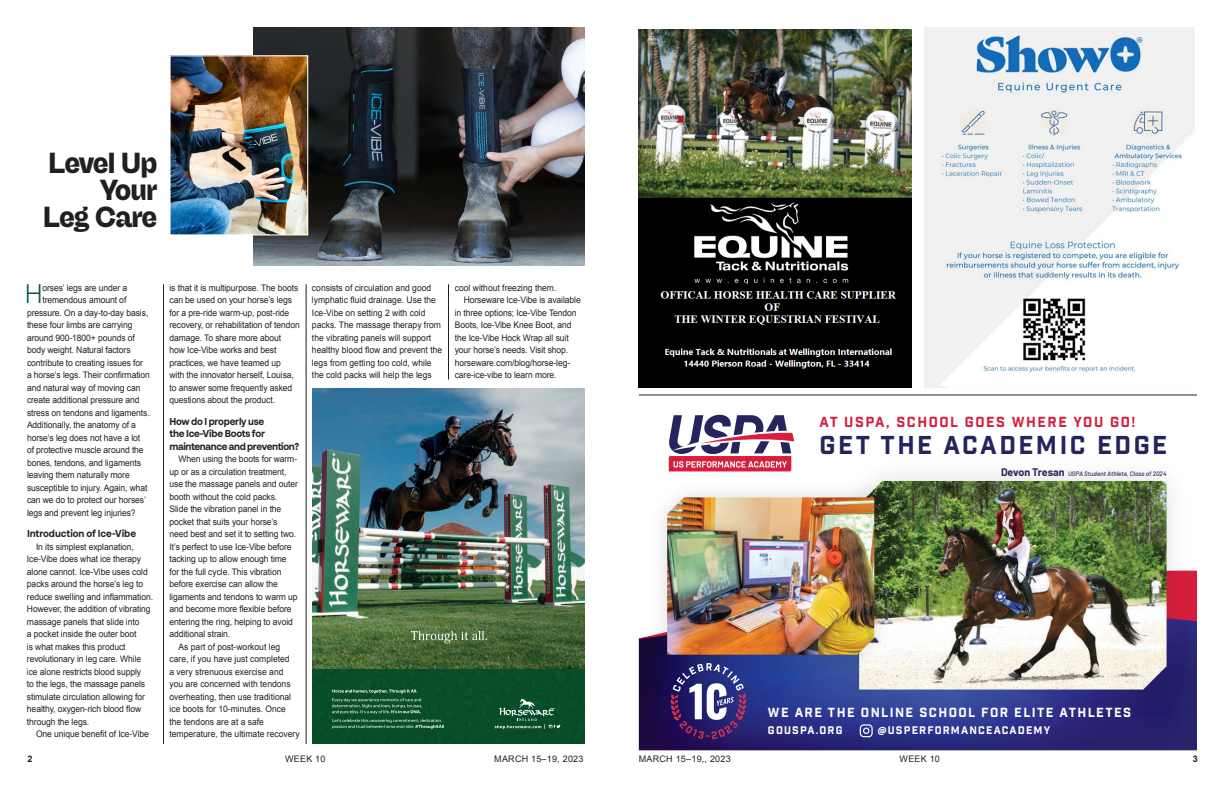
<style>
.page{position:relative;width:1224px;height:792px;background:#fff}
.page>*{position:absolute;margin:0;border:0;box-sizing:border-box;transform-origin:0 0}
.t1{font:900 29px "Freigeist";letter-spacing:-.03em;color:#231f20;scale:.93 1}
.t2{font:300 26.9px "BR Sonoma";color:#005633;scale:.95 1}
.t3{font:25.1px "Industry Inc Base";letter-spacing:.1em;color:#25245d}
.t4{font:14.2px "Industry Inc Base";letter-spacing:.11em;color:#d61e3d}
.t5{font:12.8px "Industry Inc Base";letter-spacing:.11em;color:#fff}
.t6{font:10.7px "Industry Inc Base";letter-spacing:.11em;color:#fff}
.t7{font:700 10px/12.5px "BR Sonoma";letter-spacing:-.03em;color:#231f20;scale:.95 1}
.t8{font:700 10px "BR Sonoma";letter-spacing:-.01em;color:#231f20;scale:.95 1}
.t9{font:9px/12.5px "Arial";letter-spacing:-.01em;color:#231f20;scale:.95 1}
.t10{font:9px "Arial";letter-spacing:.025em;color:#231f20}
.t11{font:9px "Arial";letter-spacing:-.01em;color:#231f20}
.t12{font:700 9px "Arial";color:#231f20}
.t13{font:italic 500 6.4px "Barlow";color:#25245d}
.s1{font-weight:700;font-style:normal;font-size:10.7px}
.s2{font-family:"Barlow";font-weight:800}
</style>
<div class="page">
<img style="left:253px;top:27px;width:331px;height:239px">
<img style="left:925px;top:27px;width:270px;height:360px">
<img style="left:639px;top:29px;width:273px;height:358px">
<svg style="left:639px;top:639px;width:558px;height:111px;background:#272677"></svg>
<svg style="left:639px;top:570px;width:558px;height:69px"></svg>
<svg style="left:669px;top:415px;width:125px;height:56px"></svg>
<svg style="left:860px;top:724px;width:13px;height:13px"></svg>
<div style="left:833px;top:455px;width:360px;height:261px;background:#231f20;opacity:.15"></div>
<img style="left:859px;top:481px;width:308px;height:209px">
<div style="left:648px;top:479px;width:245px;height:195px;background:#231f20;opacity:.15"></div>
<img style="left:667px;top:497px;width:207px;height:158px">
<svg style="left:671px;top:663px;width:75px;height:76px;background:#544886"></svg>
<hr style="left:639px;top:394px;width:558px;height:2px;background:#231f20">
<img style="left:312px;top:388px;width:273px;height:281px">
<div style="left:312px;top:669px;width:273px;height:75px;background:#074e28"></div>
<svg style="left:411px;top:631px;width:76px;height:12px"></svg>
<svg style="left:332px;top:689px;width:112px;height:40px"></svg>
<svg style="left:495px;top:699px;width:66px;height:30px"></svg>
<img style="left:172px;top:57px;width:134px;height:176px">
<div style="left:170px;top:55px;width:138px;height:180px;border:1px solid #fff"></div>
<hr style="left:163px;top:284px;width:1px;height:460px;background:#231f20">
<hr style="left:306px;top:284px;width:1px;height:460px;background:#231f20">
<hr style="left:448px;top:284px;width:1px;height:96px;background:#231f20">
<p class="t1" style="left:48px;top:144px;width:119px">Level Up</p>
<p class="t1" style="left:100px;top:171px;width:63px">Your</p>
<p class="t1" style="left:43px;top:198px;width:125px">Leg Care</p>
<p class="t2" style="left:25px;top:277px;width:20px">H</p>
<p class="t9" style="left:42px;top:281px;width:91px">orses’ legs are under a</p>
<p class="t9" style="left:42px;top:294px;width:90px">tremendous amount of</p>
<p class="t9" style="left:27px;top:306px;width:129px">pressure. On a day-to-day basis,</p>
<p class="t9" style="left:27px;top:319px;width:113px">these four limbs are carrying</p>
<p class="t9" style="left:27px;top:331px;width:115px">around 900-1800+ pounds of</p>
<p class="t9" style="left:27px;top:344px;width:111px">body weight. Natural factors</p>
<p class="t9" style="left:27px;top:356px;width:124px">contribute to creating issues for</p>
<p class="t9" style="left:27px;top:369px;width:131px">a horse’s legs. Their confirmation</p>
<p class="t9" style="left:27px;top:381px;width:121px">and natural way of moving can</p>
<p class="t9" style="left:27px;top:394px;width:120px">create additional pressure and</p>
<p class="t9" style="left:27px;top:406px;width:131px">stress on tendons and ligaments.</p>
<p class="t9" style="left:27px;top:419px;width:116px">Additionally, the anatomy of a</p>
<p class="t9" style="left:27px;top:432px;width:121px">horse’s leg does not have a lot</p>
<p class="t9" style="left:27px;top:444px;width:124px">of protective muscle around the</p>
<p class="t9" style="left:27px;top:457px;width:122px">bones, tendons, and ligaments</p>
<p class="t9" style="left:27px;top:469px;width:110px">leaving them naturally more</p>
<p class="t9" style="left:27px;top:482px;width:128px">susceptible to injury. Again, what</p>
<p class="t9" style="left:27px;top:494px;width:127px">can we do to protect our horses’</p>
<p class="t9" style="left:27px;top:507px;width:116px">legs and prevent leg injuries?</p>
<p class="t8" style="left:27px;top:528px;width:116px">Introduction of Ice-Vibe</p>
<p class="t9" style="left:27px;top:540px;width:134px;text-indent:9px">In its simplest explanation,<br>Ice-Vibe does what ice therapy alone cannot. Ice-Vibe uses cold packs around the horse’s leg to reduce swelling and inflammation.<br>However, the addition of vibrating massage panels that slide into<br>a pocket inside the outer boot<br>is what makes this product revolutionary in leg care. While ice alone restricts blood supply<br>to the legs, the massage panels stimulate circulation allowing for healthy, oxygen-rich blood flow through the legs.</p>
<p class="t9" style="left:36px;top:728px;width:120px">One unique benefit of Ice-Vibe</p>
<p class="t9" style="left:170px;top:281px;width:139px">is that it is multipurpose. The boots can be used on your horse’s legs for a pre-ride warm-up, post-ride recovery, or rehabilitation of tendon damage. To share more about<br>how Ice-Vibe works and best practices, we have teamed up<br>with the innovator herself, Louisa, to answer some frequently asked questions about the product.</p>
<p class="t7" style="left:170px;top:415px;width:101px">How do I properly use</p>
<p class="t7" style="left:170px;top:427px;width:138px">the Ice-Vibe Boots for maintenance and prevention?</p>
<p class="t9" style="left:169px;top:453px;width:137px;text-indent:9px">When using the boots for warm&shy;up or as a circulation treatment, use the massage panels and outer booth without the cold packs.<br>Slide the vibration panel in the pocket that suits your horse’s need best and set it to setting two.<br>It’s perfect to use Ice-Vibe before tacking up to allow enough time for the full cycle. This vibration before exercise can allow the ligaments and tendons to warm up and become more flexible before entering the ring, helping to avoid additional strain.</p>
<p class="t9" style="left:169px;top:641px;width:139px;text-indent:9px">As part of post-workout leg care, if you have just completed<br>a very strenuous exercise and<br>you are concerned with tendons overheating, then use traditional ice boots for 10-minutes. Once the tendons are at a safe temperature, the ultimate recovery</p>
<p class="t9" style="left:312px;top:282px;width:139px">consists of circulation and good lymphatic fluid drainage. Use the<br>Ice-Vibe on setting 2 with cold packs. The massage therapy from the vibrating panels will support healthy blood flow and prevent the legs from getting too cold, while the cold packs will help the legs</p>
<p class="t9" style="left:455px;top:281px;width:109px">cool without freezing them.</p>
<p class="t9" style="left:455px;top:294px;width:134px;text-indent:9px">Horseware Ice-Vibe is available in three options; Ice-Vibe Tendon<br>Boots, Ice-Vibe Knee Boot, and the Ice-Vibe Hock Wrap all suit your horse’s needs. Visit shop. horseware.com/blog/horse-leg&shy;care-ice-vibe to learn more.</p>
<p class="t4" style="left:820px;top:413px;width:317px">AT USPA, SCHOOL GOES WHERE YOU GO!</p>
<p class="t3" style="left:820px;top:430px;width:349px">GET THE ACADEMIC EDGE</p>
<p class="t13" style="left:1001px;top:469px;width:167px"><span class="s1">Devon Tresan</span> USPA Student Athlete, Class of 2024</p>
<p class="t5" style="left:768px;top:705px;width:365px">WE ARE THE ONLINE SCHOOL FOR ELITE ATHLETES</p>
<p class="t6" style="left:768px;top:724px;width:76px">GOUSPA.ORG</p>
<p class="t6" style="left:878px;top:724px;width:174px"><span class="s2">@</span>USPERFORMANCEACADEMY</p>
<p class="t12" style="left:27px;top:753px;width:7px">2</p>
<p class="t11" style="left:285px;top:753px;width:42px">WEEK 10</p>
<p class="t10" style="left:494px;top:753px;width:91px">MARCH 15–19, 2023</p>
<p class="t10" style="left:639px;top:753px;width:93px">MARCH 15–19,, 2023</p>
<p class="t11" style="left:900px;top:753px;width:42px">WEEK 10</p>
<p class="t12" style="left:1193px;top:753px;width:7px">3</p>
</div>
